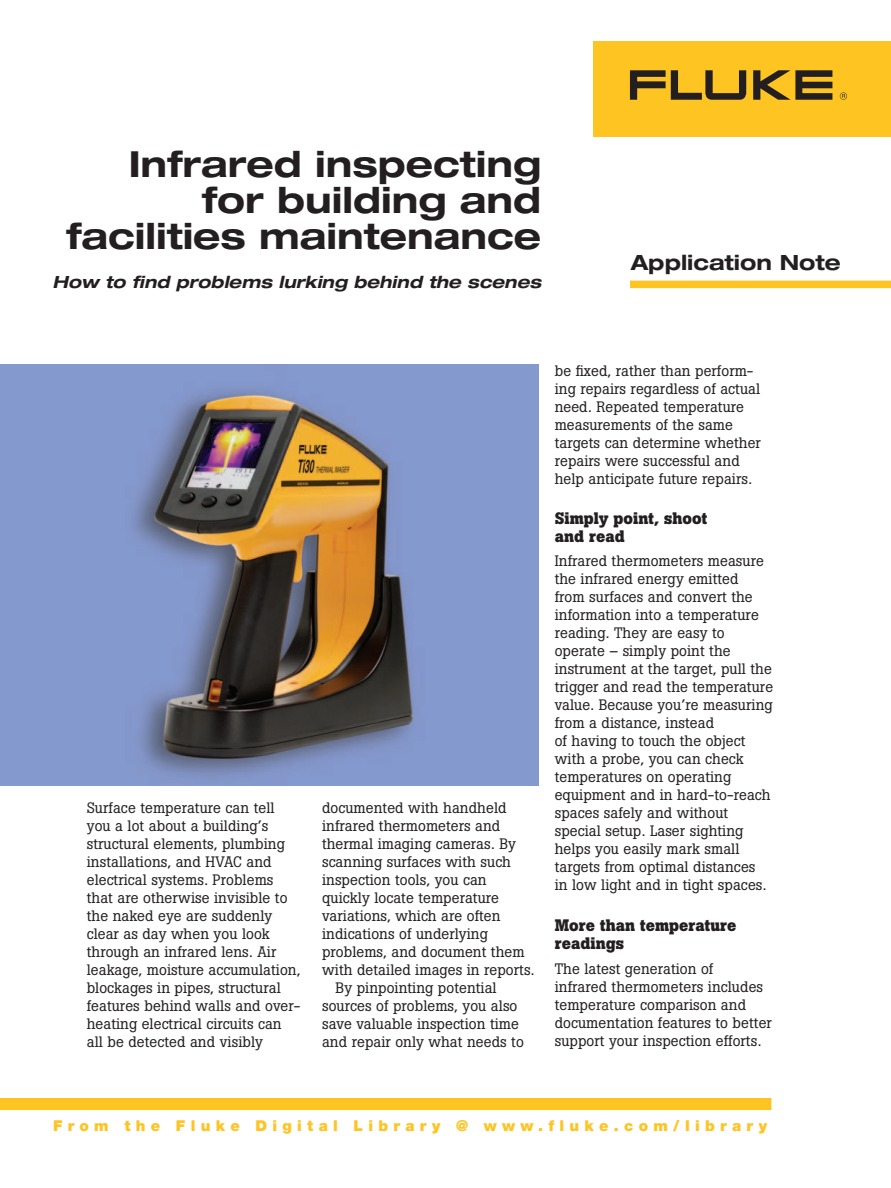
<style>
.page{position:relative;width:891px;height:1188px;background:#fff}
.page>*{position:absolute;margin:0;border:0;box-sizing:border-box;transform-origin:0 0}
.t1{font:700 expanded 36px/36px "Helvetica Neue";color:#231f20;text-align:right}
.t2{font:700 expanded 21px "Helvetica Neue";color:#231f20}
.t3{font:italic 700 expanded 16.8px "Helvetica Neue";color:#231f20}
.t4{font:700 16.5px/18px "Boton";letter-spacing:.005em;color:#231f20}
.t5{font:15px/18px "Boton";letter-spacing:.005em;color:#231f20}
.t6{font:900 15px "Helvetica Neue";letter-spacing:.355em;color:#fec422}
</style>
<div class="page">
<div style="left:593px;top:41px;width:298px;height:96px;background:#fec422"></div>
<svg style="left:753px;top:70px;width:79px;height:30px"></svg>
<svg style="left:630px;top:70px;width:116px;height:30px"></svg>
<svg style="left:840px;top:92px;width:7px;height:8px"></svg>
<div style="left:630px;top:281px;width:261px;height:7px;background:#fec422"></div>
<div style="left:0;top:1098px;width:771px;height:12px;background:#fec422"></div>
<img style="left:0;top:365px;width:538px;height:421px">
<h1 class="t1" style="left:66px;top:145px;width:477px">Infrared inspecting for building and facilities maintenance</h1>
<p class="t3" style="left:53px;top:271px;width:490px">How to find problems lurking behind the scenes</p>
<h2 class="t2" style="left:631px;top:249px;width:211px">Application Note</h2>
<p class="t5" style="left:87px;top:799px;width:215px">Surface temperature can tell you a lot about a building’s structural elements, plumbing installations, and HVAC and electrical systems. Problems that are otherwise invisible to the naked eye are suddenly clear as day when you look through an infrared lens. Air leakage, moisture accumulation, blockages in pipes, structural features behind walls and over&shy;heating electrical circuits can all be detected and visibly</p>
<p class="t5" style="left:322px;top:799px;width:186px">documented with handheld</p>
<p class="t5" style="left:322px;top:817px;width:180px">infrared thermometers and</p>
<p class="t5" style="left:322px;top:835px;width:195px">thermal imaging cameras. By</p>
<p class="t5" style="left:322px;top:853px;width:190px">scanning surfaces with such</p>
<p class="t5" style="left:322px;top:871px;width:166px">inspection tools, you can</p>
<p class="t5" style="left:322px;top:889px;width:179px">quickly locate temperature</p>
<p class="t5" style="left:322px;top:907px;width:180px">variations, which are often</p>
<p class="t5" style="left:322px;top:925px;width:167px">indications of underlying</p>
<p class="t5" style="left:322px;top:943px;width:204px">problems, and document them</p>
<p class="t5" style="left:322px;top:961px;width:214px">with detailed images in reports.</p>
<p class="t5" style="left:336px;top:979px;width:163px">By pinpointing potential</p>
<p class="t5" style="left:322px;top:997px;width:197px">sources of problems, you also</p>
<p class="t5" style="left:322px;top:1015px;width:198px">save valuable inspection time</p>
<p class="t5" style="left:322px;top:1033px;width:203px">and repair only what needs to</p>
<p class="t5" style="left:555px;top:362px;width:208px">be fixed, rather than perform&shy;ing repairs regardless of actual need. Repeated temperature measurements of the same targets can determine whether repairs were successful and help anticipate future repairs.</p>
<p class="t4" style="left:555px;top:510px;width:154px">Simply point, shoot and read</p>
<p class="t5" style="left:555px;top:552px;width:220px">Infrared thermometers measure the infrared energy emitted<br>from surfaces and convert the information into a temperature reading. They are easy to operate – simply point the instrument at the target, pull the trigger and read the temperature value. Because you’re measuring from a distance, instead<br>of having to touch the object with a probe, you can check temperatures on operating equipment and in hard-to-reach spaces safely and without special setup. Laser sighting helps you easily mark small targets from optimal distances<br>in low light and in tight spaces.</p>
<p class="t4" style="left:555px;top:916px;width:183px">More than temperature readings</p>
<p class="t5" style="left:555px;top:960px;width:219px">The latest generation of<br>infrared thermometers includes temperature comparison and documentation features to better support your inspection efforts.</p>
<p class="t6" style="left:53px;top:1117px;width:716px">From the Fluke Digital Library @ www.fluke.com/library</p>
</div>
